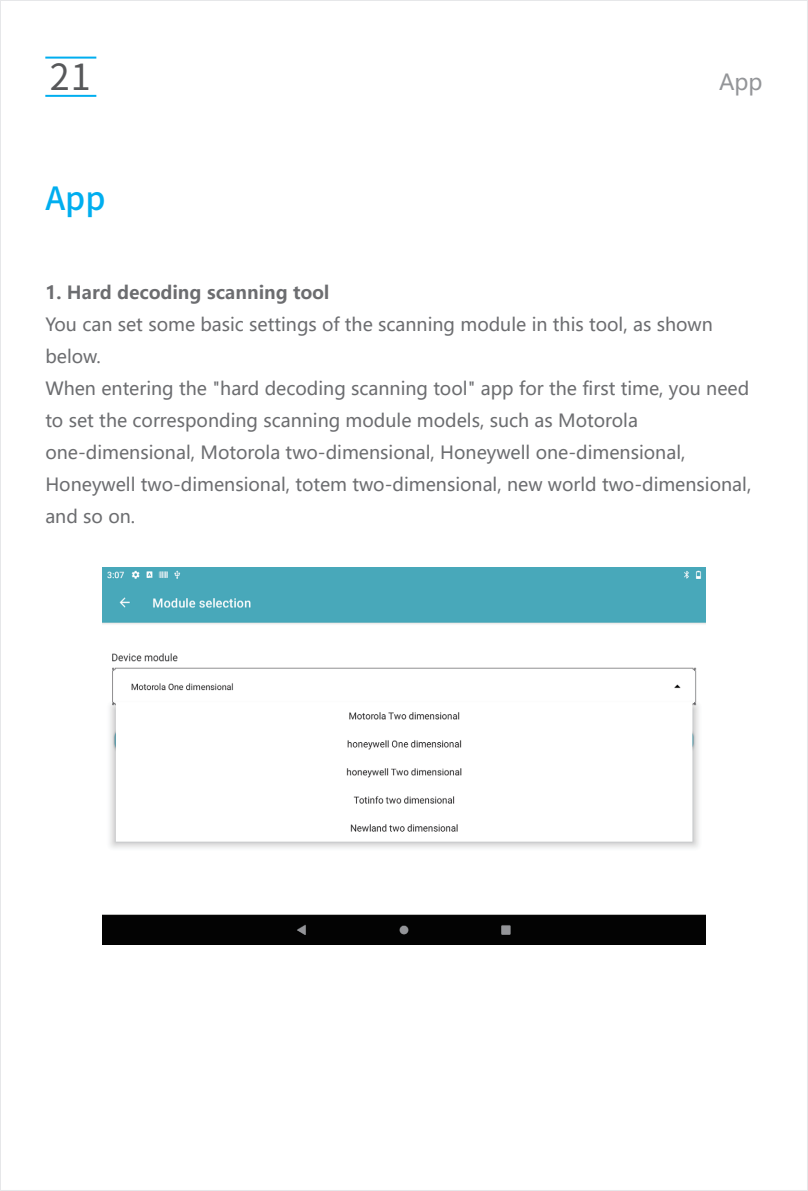
<style>
.page{position:relative;width:808px;height:1191px;background:#fff}
.page>*{position:absolute;margin:0;border:0;box-sizing:border-box;transform-origin:0 0}
.t1{font:36px "Source Han Sans CN";color:#57585a}
.t2{font:500 32px "Source Han Sans CN";color:#00aeef}
.t3{font:22px "Microsoft Ya Hei";color:#939598}
.t4{font:18px/32px "Microsoft Ya Hei";color:#6c6d70}
.t5{font:700 18px "Microsoft Ya Hei";color:#6c6d70}
</style>
<div class="page">
<hr style="left:45px;top:57px;width:51px;height:2px;background:#00aeef">
<hr style="left:45px;top:95px;width:51px;height:2px;background:#00aeef">
<img style="left:102px;top:567px;width:604px;height:377px">
<h1 class="t1" style="left:50px;top:56px;width:42px">21</h1>
<p class="t3" style="left:719px;top:67px;width:45px">App</p>
<h2 class="t2" style="left:45px;top:180px;width:62px">App</h2>
<p class="t5" style="left:45px;top:280px;width:286px">1. Hard decoding scanning tool</p>
<p class="t4" style="left:45px;top:308px;width:707px">You can set some basic settings of the scanning module in this tool, as shown below.<br>When entering the "hard decoding scanning tool" app for the first time, you need to set the corresponding scanning module models, such as Motorola one-dimensional, Motorola two-dimensional, Honeywell one-dimensional, Honeywell two-dimensional, totem two-dimensional, new world two-dimensional, and so on.</p>
</div>
